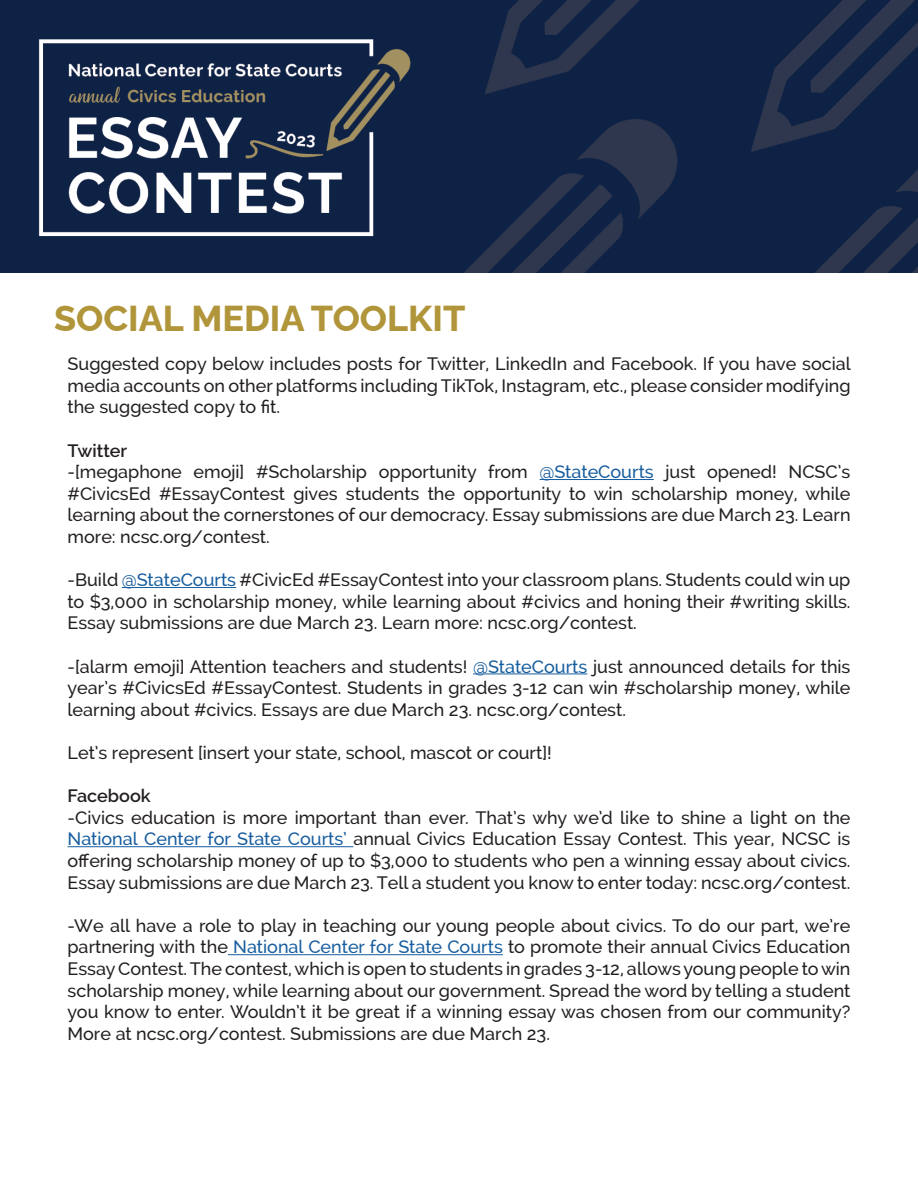
<style>
.page{position:relative;width:918px;height:1188px;background:#fff}
.page>*{position:absolute;margin:0;border:0;box-sizing:border-box;transform-origin:0 0}
.t1{font:100 36px "Raleway";color:#b1953a}
.t2{font:500 18px/21.6px "Raleway";color:#231f20;text-align:justify}
.t3{font:600 18px "Raleway";color:#231f20}
.s1{color:#175d9e}
</style>
<div class="page">
<img style="left:0;top:0;width:918px;height:272px">
<hr style="left:540px;top:479px;width:114px;height:1px;background:#175d9e">
<hr style="left:122px;top:587px;width:114px;height:1px;background:#175d9e">
<hr style="left:473px;top:673px;width:114px;height:1px;background:#175d9e">
<hr style="left:68px;top:846px;width:285px;height:1px;background:#175d9e">
<hr style="left:228px;top:954px;width:275px;height:1px;background:#175d9e">
<p class="t1" style="left:54px;top:289px;width:413px">SOCIAL MEDIA TOOLKIT</p>
<p class="t2" style="left:68px;top:353px;width:785px">Suggested copy below includes posts for Twitter, LinkedIn and Facebook. If you have social media accounts on other platforms including TikTok, Instagram, etc., please consider modifying the suggested copy to fit.</p>
<p class="t3" style="left:68px;top:440px;width:61px">Twitter</p>
<p class="t2" style="left:68px;top:461px;width:785px">-[megaphone emoji] #Scholarship opportunity from <span class="s1">@StateCourts</span> just opened! NCSC’s #CivicsEd #EssayContest gives students the opportunity to win scholarship money, while learning about the cornerstones of our democracy. Essay submissions are due March 23. Learn more: ncsc.org/contest.</p>
<p class="t2" style="left:68px;top:569px;width:785px">-Build <span class="s1">@StateCourts</span> #CivicEd #EssayContest into your classroom plans. Students could win up to $3,000 in scholarship money, while learning about #civics and honing their #writing skills.<br>Essay submissions are due March 23. Learn more: ncsc.org/contest.</p>
<p class="t2" style="left:68px;top:655px;width:785px">-[alarm emoji] Attention teachers and students! <span class="s1">@StateCourts</span> just announced details for this year’s #CivicsEd #EssayContest. Students in grades 3-12 can win #scholarship money, while learning about #civics. Essays are due March 23. ncsc.org/contest.</p>
<p class="t2" style="left:68px;top:742px;width:486px">Let’s represent [insert your state, school, mascot or court]!</p>
<p class="t3" style="left:68px;top:785px;width:85px">Facebook</p>
<p class="t2" style="left:68px;top:807px;width:785px">-Civics education is more important than ever. That’s why we’d like to shine a light on the <span class="s1">National Center for State Courts’</span> annual Civics Education Essay Contest. This year, NCSC is offering scholarship money of up to $3,000 to students who pen a winning essay about civics.<br>Essay submissions are due March 23. Tell a student you know to enter today: ncsc.org/contest.</p>
<p class="t2" style="left:68px;top:915px;width:784px">-We all have a role to play in teaching our young people about civics. To do our part, we’re partnering with the <span class="s1">National Center for State Courts</span> to promote their annual Civics Education Essay Contest. The contest, which is open to students in grades 3-12, allows young people to win scholarship money, while learning about our government. Spread the word by telling a student you know to enter. Wouldn’t it be great if a winning essay was chosen from our community?<br>More at ncsc.org/contest. Submissions are due March 23.</p>
</div>
